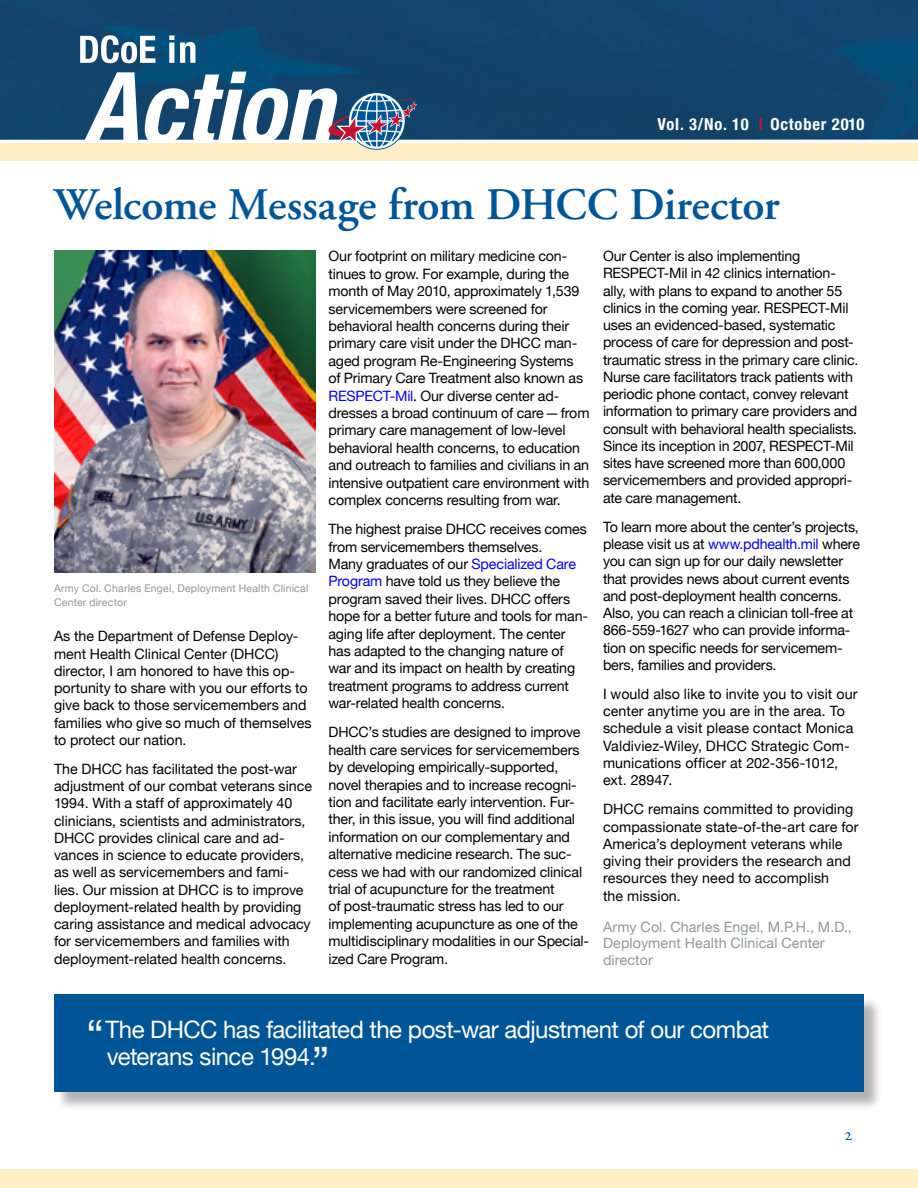
<style>
.page{position:relative;width:918px;height:1188px;background:#fff}
.page>*{position:absolute;margin:0;border:0;box-sizing:border-box;transform-origin:0 0}
.t1{font:600 45px "Adobe Garamond";letter-spacing:-.005em;color:#005596}
.quote_in_director_s{font:24px/27px "Helvetica Neue";letter-spacing:-.025em;color:#fff}
.t2{font:700 condensed 16.5px "Helvetica Neue";letter-spacing:.05em;color:#fff}
.Body{font:14.25px/17.2px "Helvetica Neue";letter-spacing:-.01em;color:#000}
.Body-2{font:14.25px/17.2px "Helvetica Neue";letter-spacing:.01em;color:#000}
.Body-3{font:14.25px/16.5px "Helvetica Neue";letter-spacing:.01em;color:#939598}
.t3{font:10.5px/13.5px "Helvetica Neue";letter-spacing:.02em;color:#939598}
.s1{color:#c41230}
.s2{color:#00f}
.s3{font-size:40.5px}
.s4{font-size:40.5px;color:#005596}
</style>
<div class="page">
<img style="left:0;top:0;width:918px;height:139px">
<svg style="left:80px;top:35px;width:115px;height:28px"></svg>
<div style="left:0;top:143px;width:918px;height:17px;background:#ffedc5"></div>
<svg style="left:83px;top:72px;width:335px;height:78px"></svg>
<div style="left:0;top:1170px;width:918px;height:18px;background:#ffedc5"></div>
<img style="left:54px;top:250px;width:261px;height:322px">
<div style="left:57px;top:997px;width:825px;height:114px;background:#000;opacity:.3"></div>
<div style="left:54px;top:995px;width:810px;height:97px;background:#005596"></div>
<p class="t2" style="left:657px;top:114px;width:209px">Vol. 3/No. 10 <span class="s1">|</span> October 2010</p>
<p class="t1" style="left:54px;top:180px;width:727px">Welcome Message from DHCC Director</p>
<p class="t3" style="left:54px;top:582px;width:256px">Army Col. Charles Engel, Deployment Health Clinical<br>Center director</p>
<p class="Body" style="left:54px;top:627px;width:259px">As the Department of Defense Deploy&shy;ment Health Clinical Center (DHCC) director, I am honored to have this op&shy;portunity to share with you our efforts to give back to those servicemembers and families who give so much of themselves to protect our nation.</p>
<p class="Body" style="left:54px;top:760px;width:260px">The DHCC has facilitated the post-war adjustment of our combat veterans since 1994. With a staff of approximately 40 clinicians, scientists and administrators, DHCC provides clinical care and ad&shy;vances in science to educate providers, as well as servicemembers and fami&shy;lies. Our mission at DHCC is to improve deployment-related health by providing caring assistance and medical advocacy for servicemembers and families with deployment-related health concerns.</p>
<p class="Body" style="left:328px;top:247px;width:262px">Our footprint on military medicine con&shy;tinues to grow. For example, during the month of May 2010, approximately 1,539 servicemembers were screened for behavioral health concerns during their primary care visit under the DHCC man&shy;aged program Re-Engineering Systems<br>of Primary Care Treatment also known as <span class="s2">RESPECT-Mil</span>. Our diverse center ad&shy;dresses a broad continuum of care—from primary care management of low-level behavioral health concerns, to education and outreach to families and civilians in an intensive outpatient care environment with complex concerns resulting from war.</p>
<p class="Body" style="left:328px;top:520px;width:261px">The highest praise DHCC receives comes from servicemembers themselves.<br>Many graduates of our <span class="s2">Specialized Care Program</span> have told us they believe the program saved their lives. DHCC offers hope for a better future and tools for man&shy;aging life after deployment. The center has adapted to the changing nature of war and its impact on health by creating treatment programs to address current war-related health concerns.</p>
<p class="Body" style="left:328px;top:724px;width:262px">DHCC’s studies are designed to improve health care services for servicemembers by developing empirically-supported, novel therapies and to increase recogni&shy;tion and facilitate early intervention. Fur&shy;ther, in this issue, you will find additional information on our complementary and alternative medicine research. The suc&shy;cess we had with our randomized clinical trial of acupuncture for the treatment<br>of post-traumatic stress has led to our implementing acupuncture as one of the multidisciplinary modalities in our Special&shy;ized Care Program.</p>
<p class="Body" style="left:603px;top:247px;width:257px">Our Center is also implementing RESPECT-Mil in 42 clinics internation&shy;ally, with plans to expand to another 55 clinics in the coming year. RESPECT-Mil uses an evidenced-based, systematic process of care for depression and post&shy;traumatic stress in the primary care clinic.<br>Nurse care facilitators track patients with periodic phone contact, convey relevant information to primary care providers and consult with behavioral health specialists.<br>Since its inception in 2007, RESPECT-Mil sites have screened more than 600,000 servicemembers and provided appropri&shy;ate care management.</p>
<p class="Body" style="left:603px;top:518px;width:259px">To learn more about the center’s projects, please visit us at <span class="s2">www.pdhealth.mil</span> where you can sign up for our daily newsletter that provides news about current events and post-deployment health concerns.<br>Also, you can reach a clinician toll-free at 866-559-1627 who can provide informa&shy;tion on specific needs for servicemem&shy;bers, families and providers.</p>
<p class="Body-2" style="left:603px;top:685px;width:256px">I would also like to invite you to visit our center anytime you are in the area. To schedule a visit please contact Monica Valdiviez-Wiley, DHCC Strategic Com&shy;munications officer at 202-356-1012, ext. 28947.</p>
<p class="Body-2" style="left:603px;top:800px;width:257px">DHCC remains committed to providing compassionate state-of-the-art care for America’s deployment veterans while giving their providers the research and resources they need to accomplish<br>the mission.</p>
<p class="Body-3" style="left:603px;top:918px;width:250px">Army Col. Charles Engel, M.P.H., M.D.,<br>Deployment Health Clinical Center director</p>
<p class="quote_in_director_s" style="left:107px;top:1016px;width:664px;text-indent:-20px"><span class="s3">“</span> The DHCC has facilitated the post-war adjustment of our combat veterans since 1994.<span class="s3">”</span> <span class="s4">”</span></p>
</div>
